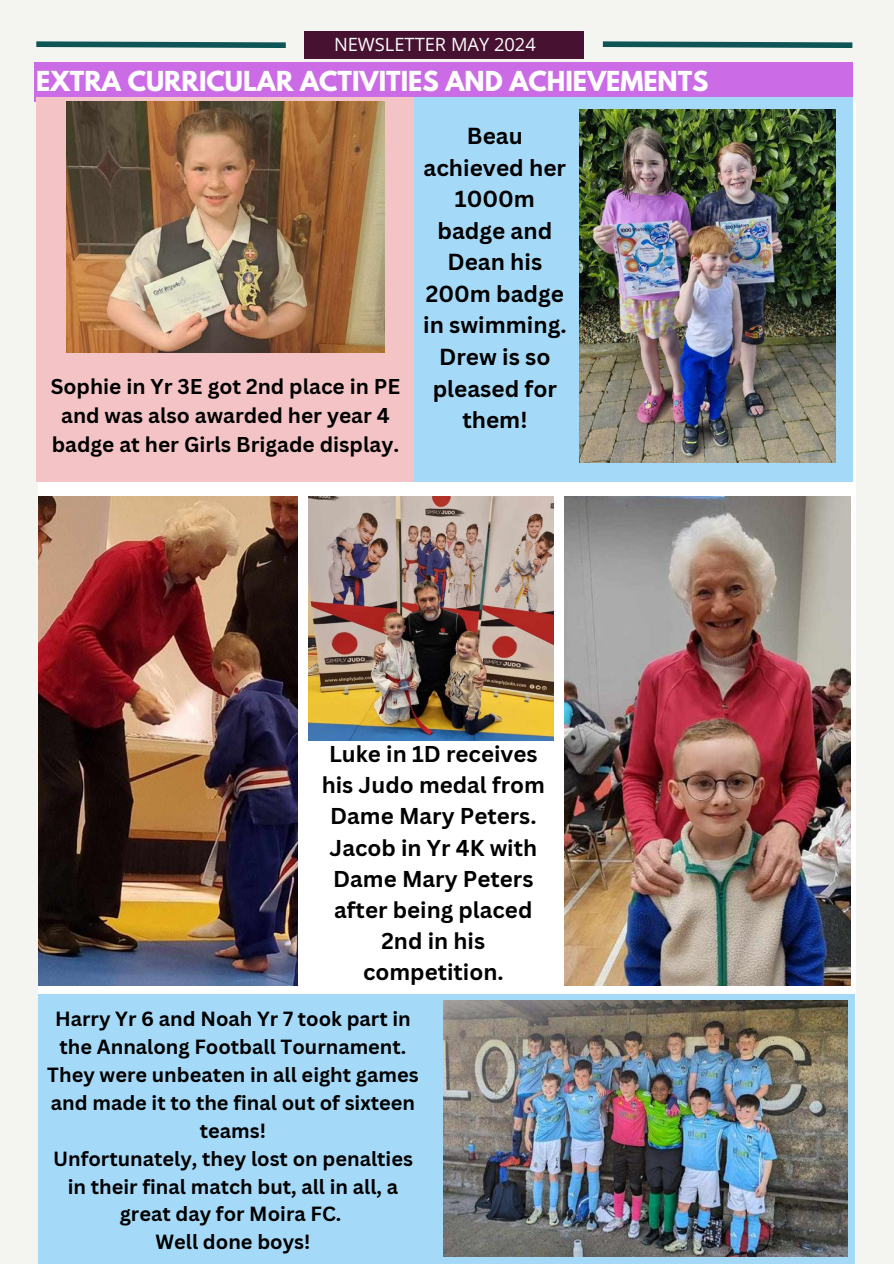
<style>
.page{position:relative;width:894px;height:1264px;background:#fff}
.page>*{position:absolute;margin:0;border:0;box-sizing:border-box;transform-origin:0 0}
.t1{font:700 24.45px "League Spartan";color:#fefefe}
.t2{font:700 22.5px/31.5px "Canva Sans";color:#000;text-align:center}
.t3{font:700 22.35px/31.2px "Canva Sans";color:#000;text-align:center}
.t4{font:700 20.85px/29.1px "Canva Sans";color:#000;text-align:center}
.t5{font:700 19.95px/27.9px "Canva Sans";color:#000;text-align:center}
.t6{font:18.3px "Open Sans";color:#fefefe}
</style>
<div class="page">
<div style="left:0;top:0;width:893px;height:1263px;background:#f4f5f0"></div>
<div style="left:39px;top:102px;width:815px;height:1161px;background:#fff"></div>
<div style="left:304px;top:31px;width:280px;height:27px;background:#471131"></div>
<svg style="left:36px;top:41px;width:250px;height:7px;background:#3b7473"></svg>
<svg style="left:602px;top:41px;width:251px;height:7px;background:#3c7473"></svg>
<div style="left:34px;top:63px;width:818px;height:39px;background:#cb6ce6"></div>
<div style="left:36px;top:98px;width:378px;height:384px;background:#f4c3c6"></div>
<div style="left:414px;top:98px;width:438px;height:384px;background:#a4d9f8"></div>
<img style="left:579px;top:110px;width:256px;height:352px">
<img style="left:66px;top:102px;width:318px;height:251px">
<img style="left:39px;top:496px;width:258px;height:489px">
<img style="left:308px;top:496px;width:245px;height:244px">
<img style="left:564px;top:496px;width:285px;height:489px">
<div style="left:39px;top:993px;width:815px;height:270px;background:#a4d9f8"></div>
<img style="left:443px;top:1000px;width:404px;height:256px">
<p class="t6" style="left:334px;top:32px;width:203px">NEWSLETTER MAY 2024</p>
<p class="t1" style="left:36px;top:68px;width:673px">EXTRA CURRICULAR ACTIVITIES AND ACHIEVEMENTS</p>
<p class="t2" style="left:423px;top:120px;width:145px">Beau achieved her<br>1000m badge and<br>Dean his<br>200m badge in swimming.<br>Drew is so pleased for them!</p>
<p class="t4" style="left:51px;top:371px;width:351px">Sophie in Yr 3E got 2nd place in PE and was also awarded her year 4 badge at her Girls Brigade display.</p>
<p class="t3" style="left:321px;top:737px;width:225px">Luke in 1D receives his Judo medal from<br>Dame Mary Peters.<br>Jacob in Yr 4K with<br>Dame Mary Peters after being placed<br>2nd in his competition.</p>
<p class="t5" style="left:47px;top:1004px;width:373px">Harry Yr 6 and Noah Yr 7 took part in the Annalong Football Tournament.<br>They were unbeaten in all eight games and made it to the final out of sixteen teams!<br>Unfortunately, they lost on penalties in their final match but, all in all, a great day for Moira FC.<br>Well done boys!</p>
</div>
